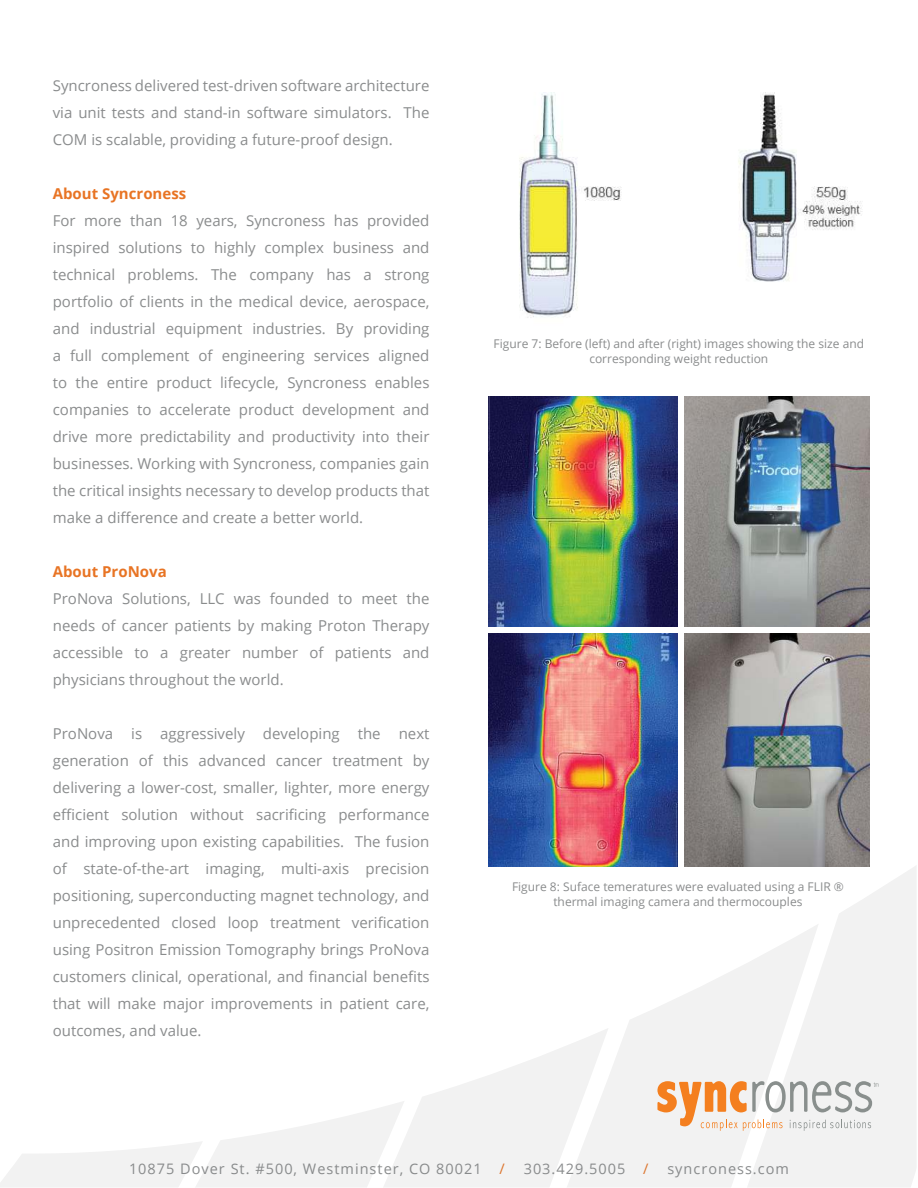
<style>
.page{position:relative;width:918px;height:1188px;background:#fff}
.page>*{position:absolute;margin:0;border:0;box-sizing:border-box;transform-origin:0 0}
.t1{font:15px/27px "Open Sans";color:#8a8c8d;text-align:justify}
.t2{font:700 15px "Open Sans";color:#e87424}
.t3{font:14.4px "Open Sans";letter-spacing:.07em;color:#8a8c8d}
.t4{font:12px/14.4px "Open Sans";color:#8a8c8d;text-align:center}
.s1{color:#e87424}
</style>
<div class="page">
<svg style="left:629px;top:864px;width:287px;height:323px;fill:#f2f2f2"></svg>
<svg style="left:609px;top:924px;width:210px;height:263px;fill:#f2f2f2"></svg>
<svg style="left:405px;top:1029px;width:204px;height:158px;fill:#f2f2f2"></svg>
<svg style="left:0;top:1101px;width:405px;height:86px"></svg>
<svg style="left:657px;top:1081px;width:221px;height:50px"></svg>
<img style="left:684px;top:634px;width:185px;height:232px">
<img style="left:489px;top:634px;width:189px;height:232px">
<img style="left:684px;top:396px;width:185px;height:230px">
<img style="left:489px;top:396px;width:189px;height:230px">
<img style="left:519px;top:93px;width:343px;height:225px">
<p class="t1" style="left:53px;top:74px;width:378px">Syncroness delivered test-driven software architecture via unit tests and stand-in software simulators. The COM is scalable, providing a future-proof design.</p>
<p class="t2" style="left:53px;top:188px;width:135px">About Syncroness</p>
<p class="t1" style="left:53px;top:209px;width:378px">For more than 18 years, Syncroness has provided inspired solutions to highly complex business and technical problems. The company has a strong portfolio of clients in the medical device, aerospace, and industrial equipment industries. By providing a full complement of engineering services aligned to the entire product lifecycle, Syncroness enables companies to accelerate product development and drive more predictability and productivity into their businesses. Working with Syncroness, companies gain the critical insights necessary to develop products that make a difference and create a better world.</p>
<p class="t2" style="left:53px;top:566px;width:115px">About ProNova</p>
<p class="t1" style="left:53px;top:587px;width:378px">ProNova Solutions, LLC was founded to meet the needs of cancer patients by making Proton Therapy accessible to a greater number of patients and physicians throughout the world.</p>
<p class="t1" style="left:53px;top:722px;width:378px">ProNova is aggressively developing the next generation of this advanced cancer treatment by delivering a lower-cost, smaller, lighter, more energy efficient solution without sacrificing performance and improving upon existing capabilities. The fusion of state-of-the-art imaging, multi-axis precision positioning, superconducting magnet technology, and unprecedented closed loop treatment verification using Positron Emission Tomography brings ProNova customers clinical, operational, and financial benefits that will make major improvements in patient care, outcomes, and value.</p>
<p class="t4" style="left:494px;top:338px;width:372px">Figure 7: Before (left) and after (right) images showing the size and corresponding weight reduction</p>
<p class="t4" style="left:512px;top:881px;width:333px">Figure 8: Suface temeratures were evaluated using a FLIR ® thermal imaging camera and thermocouples</p>
<p class="t3" style="left:129px;top:1163px;width:377px">10875 Dover St. #500, Westminster, CO 80021 <span class="s1">/</span></p>
<p class="t3" style="left:524px;top:1163px;width:126px">303.429.5005 <span class="s1">/</span></p>
<p class="t3" style="left:667px;top:1163px;width:123px">syncroness.com</p>
</div>
